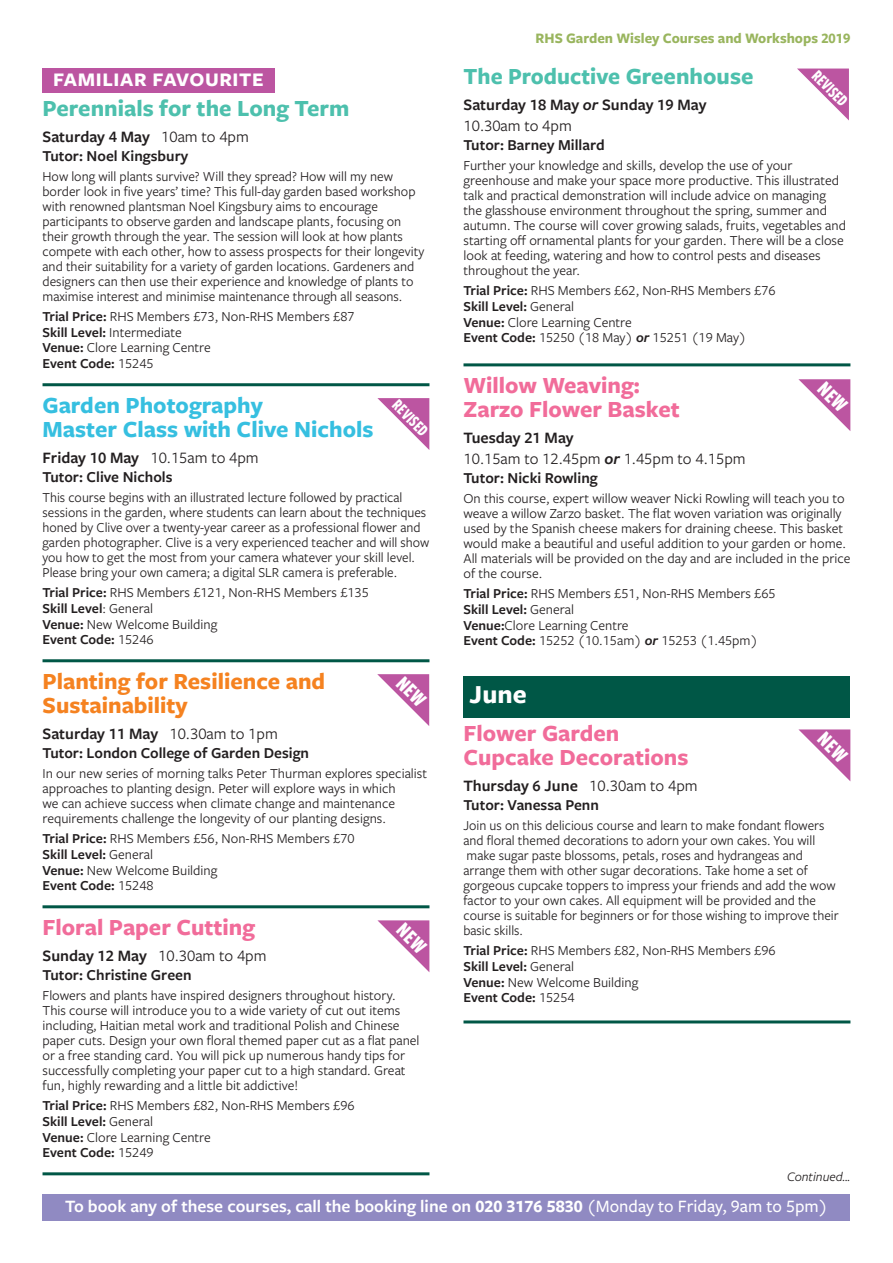
<style>
.page{position:relative;width:893px;height:1263px;background:#fff}
.page>*{position:absolute;margin:0;border:0;box-sizing:border-box;transform-origin:0 0}
.t1{font:700 27px "Freight Sans Pro";color:#fff}
.t2{font:700 24px/24px "Freight Sans Pro";color:#f16c9a}
.t3{font:700 24px "Freight Sans Pro";color:#4dc0ad}
.t4{font:700 24px/24px "Freight Sans Pro";color:#36bfe0}
.t5{font:700 24px/24px "Freight Sans Pro";color:#f58220}
.t6{font:700 19.95px "Freight Sans Pro";letter-spacing:.03em;color:#fff}
.t7{font:600 18px "Freight Sans Pro";color:#fff}
.t8{font:700 17.4px "Freight Sans Cmp Pro";color:#fff;scale:.9 1}
.t9{font:600 16.5px/21px "Freight Sans Pro";color:#231f20}
.t10{font:16.5px/21px "Freight Sans Pro";color:#231f20}
.t11{font:600 15.75px "Freight Sans Pro";color:#231f20}
.t12{font:700 15px "Freight Sans Pro";color:#99b55e}
.t13{font:14.25px/15px "Freight Sans Pro";color:#231f20}
.t14{font:italic 13.5px "Freight Sans Pro";color:#231f20}
.s1{font-weight:400}
.s2{font-weight:600}
.s3{font-style:italic}
.s4{font-weight:600;font-style:italic}
.s5{font-weight:700}
.s6{font-weight:500}
</style>
<div class="page">
<div style="left:43px;top:68px;width:232px;height:24px;background:#bc55a1"></div>
<hr style="left:43px;top:383px;width:386px;height:3px;background:#005746">
<hr style="left:43px;top:659px;width:386px;height:3px;background:#005746">
<hr style="left:43px;top:905px;width:386px;height:3px;background:#005746">
<hr style="left:43px;top:1172px;width:386px;height:3px;background:#005746">
<hr style="left:463px;top:363px;width:387px;height:3px;background:#005746">
<div style="left:463px;top:675px;width:387px;height:42px;background:#005746"></div>
<hr style="left:463px;top:1020px;width:387px;height:3px;background:#005746">
<div style="left:43px;top:1194px;width:807px;height:26px;background:#908ac2"></div>
<svg style="left:797px;top:69px;width:52px;height:51px"></svg>
<svg style="left:377px;top:398px;width:52px;height:52px"></svg>
<svg style="left:798px;top:379px;width:52px;height:52px"></svg>
<svg style="left:798px;top:729px;width:52px;height:52px"></svg>
<svg style="left:377px;top:674px;width:52px;height:52px"></svg>
<svg style="left:377px;top:920px;width:52px;height:52px"></svg>
<h3 class="t6" style="left:53px;top:66px;width:212px">FAMILIAR FAVOURITE</h3>
<h2 class="t3" style="left:43px;top:92px;width:308px">Perennials for the Long Term</h2>
<p class="t9" style="left:43px;top:125px;width:208px">Saturday 4 May <span class="s1">10am to 4pm</span></p>
<p class="t11" style="left:43px;top:145px;width:147px">Tutor: Noel Kingsbury</p>
<p class="t13" style="left:43px;top:168px;width:383px">How long will plants survive? Will they spread? How will my new border look in five years’ time? This full-day garden based workshop with renowned plantsman Noel Kingsbury aims to encourage participants to observe garden and landscape plants, focusing on their growth through the year. The session will look at how plants compete with each other, how to assess prospects for their longevity and their suitability for a variety of garden locations. Gardeners and designers can then use their experience and knowledge of plants to maximise interest and minimise maintenance through all seasons.</p>
<p class="t13" style="left:43px;top:308px;width:314px;line-height:15.8px"><span class="s2">Trial Price:</span> RHS Members £73, Non-RHS Members £87<br><span class="s2">Skill Level:</span> Intermediate<br><span class="s2">Venue:</span> Clore Learning Centre<br><span class="s2">Event Code:</span> 15245</p>
<h2 class="t4" style="left:43px;top:392px;width:332px">Garden Photography<br>Master Class with Clive Nichols</h2>
<p class="t10" style="left:43px;top:446px;width:218px"><span class="s2">Friday 10 May</span> 10.15am to 4pm</p>
<p class="t11" style="left:43px;top:466px;width:132px">Tutor: Clive Nichols</p>
<p class="t13" style="left:43px;top:489px;width:388px">This course begins with an illustrated lecture followed by practical sessions in the garden, where students can learn about the techniques honed by Clive over a twenty-year career as a professional flower and garden photographer. Clive is a very experienced teacher and will show you how to get the most from your camera whatever your skill level.<br>Please bring your own camera; a digital SLR camera is preferable.</p>
<p class="t13" style="left:43px;top:584px;width:328px;line-height:15.8px"><span class="s2">Trial Price:</span> RHS Members £121, Non-RHS Members £135<br><span class="s2">Skill Level</span>: General<br><span class="s2">Venue:</span> New Welcome Building<br><span class="s2">Event Code:</span> 15246</p>
<h2 class="t5" style="left:43px;top:668px;width:284px">Planting for Resilience and<br>Sustainability</h2>
<p class="t9" style="left:43px;top:722px;width:237px">Saturday 11 May <span class="s1">10.30am to 1pm</span></p>
<p class="t11" style="left:43px;top:742px;width:268px">Tutor: London College of Garden Design</p>
<p class="t13" style="left:43px;top:765px;width:386px">In our new series of morning talks Peter Thurman explores specialist approaches to planting design. Peter will explore ways in which<br>we can achieve success when climate change and maintenance requirements challenge the longevity of our planting designs.</p>
<p class="t13" style="left:43px;top:830px;width:314px;line-height:15.8px"><span class="s2">Trial Price:</span> RHS Members £56, Non-RHS Members £70<br><span class="s2">Skill Level:</span> General<br><span class="s2">Venue:</span> New Welcome Building<br><span class="s2">Event Code:</span> 15248</p>
<h2 class="t2" style="left:43px;top:914px;width:214px">Floral Paper Cutting</h2>
<p class="t10" style="left:43px;top:944px;width:226px"><span class="s2">Sunday 12 May</span> 10.30am to 4pm</p>
<p class="t11" style="left:43px;top:964px;width:151px">Tutor: Christine Green</p>
<p class="t13" style="left:43px;top:987px;width:379px">Flowers and plants have inspired designers throughout history.<br>This course will introduce you to a wide variety of cut out items including, Haitian metal work and traditional Polish and Chinese paper cuts. Design your own floral themed paper cut as a flat panel or a free standing card. You will pick up numerous handy tips for successfully completing your paper cut to a high standard. Great fun, highly rewarding and a little bit addictive!</p>
<p class="t13" style="left:43px;top:1097px;width:314px;line-height:15.8px"><span class="s2">Trial Price:</span> RHS Members £82, Non-RHS Members £96<br><span class="s2">Skill Level:</span> General<br><span class="s2">Venue:</span> Clore Learning Centre<br><span class="s2">Event Code:</span> 15249</p>
<p class="t8" style="left:404px;top:394px;width:49px;rotate:45deg">REVISED</p>
<p class="t12" style="left:535px;top:28px;width:316px">RHS Garden Wisley Courses and Workshops 2019</p>
<h2 class="t3" style="left:463px;top:60px;width:291px">The Productive Greenhouse</h2>
<p class="t9" style="left:463px;top:93px;width:245px">Saturday 18 May <span class="s3">or</span> Sunday 19 May<br><span class="s1">10.30am to 4pm</span></p>
<p class="t11" style="left:463px;top:135px;width:143px">Tutor: Barney Millard</p>
<p class="t13" style="left:463px;top:157px;width:384px">Further your knowledge and skills, develop the use of your greenhouse and make your space more productive. This illustrated talk and practical demonstration will include advice on managing the glasshouse environment throughout the spring, summer and autumn. The course will cover growing salads, fruits, vegetables and starting off ornamental plants for your garden. There will be a close look at feeding, watering and how to control pests and diseases throughout the year.</p>
<p class="t13" style="left:463px;top:282px;width:314px;line-height:15.8px"><span class="s2">Trial Price:</span> RHS Members £62, Non-RHS Members £76<br><span class="s2">Skill Level:</span> General<br><span class="s2">Venue:</span> Clore Learning Centre<br><span class="s2">Event Code:</span> 15250 (18 May) <span class="s4">or</span> 15251 (19 May)</p>
<h2 class="t2" style="left:463px;top:373px;width:218px">Willow Weaving:<br>Zarzo Flower Basket</h2>
<p class="t10" style="left:463px;top:426px;width:284px"><span class="s2">Tuesday 21 May<br></span>10.15am to 12.45pm <span class="s4">or</span> 1.45pm to 4.15pm</p>
<p class="t11" style="left:463px;top:468px;width:136px">Tutor: Nicki Rowling</p>
<p class="t13" style="left:463px;top:490px;width:388px">On this course, expert willow weaver Nicki Rowling will teach you to weave a willow Zarzo basket. The flat woven variation was originally used by the Spanish cheese makers for draining cheese. This basket would make a beautiful and useful addition to your garden or home.<br>All materials will be provided on the day and are included in the price of the course.</p>
<p class="t13" style="left:463px;top:585px;width:314px;line-height:15.8px"><span class="s2">Trial Price:</span> RHS Members £51, Non-RHS Members £65<br><span class="s2">Skill Level:</span> General<br><span class="s2">Venue:</span>Clore Learning Centre<br><span class="s2">Event Code:</span> 15252 (10.15am) <span class="s4">or</span> 15253 (1.45pm)</p>
<h1 class="t1" style="left:470px;top:675px;width:59px">June</h1>
<h2 class="t2" style="left:463px;top:721px;width:226px">Flower Garden<br>Cupcake Decorations</h2>
<p class="t9" style="left:463px;top:774px;width:236px">Thursday 6 June <span class="s1">10.30am to 4pm</span></p>
<p class="t11" style="left:463px;top:795px;width:137px">Tutor: Vanessa Penn</p>
<p class="t13" style="left:463px;top:817px;width:377px">Join us on this delicious course and learn to make fondant flowers and floral themed decorations to adorn your own cakes. You will make sugar paste blossoms, petals, roses and hydrangeas and arrange them with other sugar decorations. Take home a set of gorgeous cupcake toppers to impress your friends and add the wow factor to your own cakes. All equipment will be provided and the course is suitable for beginners or for those wishing to improve their basic skills.</p>
<p class="t13" style="left:463px;top:942px;width:314px;line-height:15.8px"><span class="s2">Trial Price:</span> RHS Members £82, Non-RHS Members £96<br><span class="s2">Skill Level:</span> General<br><span class="s2">Venue:</span> New Welcome Building<br><span class="s2">Event Code:</span> 15254</p>
<p class="t8" style="left:823px;top:64px;width:49px;rotate:45deg">REVISED</p>
<p class="t14" style="left:787px;top:1167px;width:65px">Continued...</p>
<p class="t7" style="left:65px;top:1193px;width:764px">To book any of these courses, call the booking line on <span class="s5">020 3176 5830</span> <span class="s6">(Monday to Friday, 9am to 5pm)</span></p>
</div>
